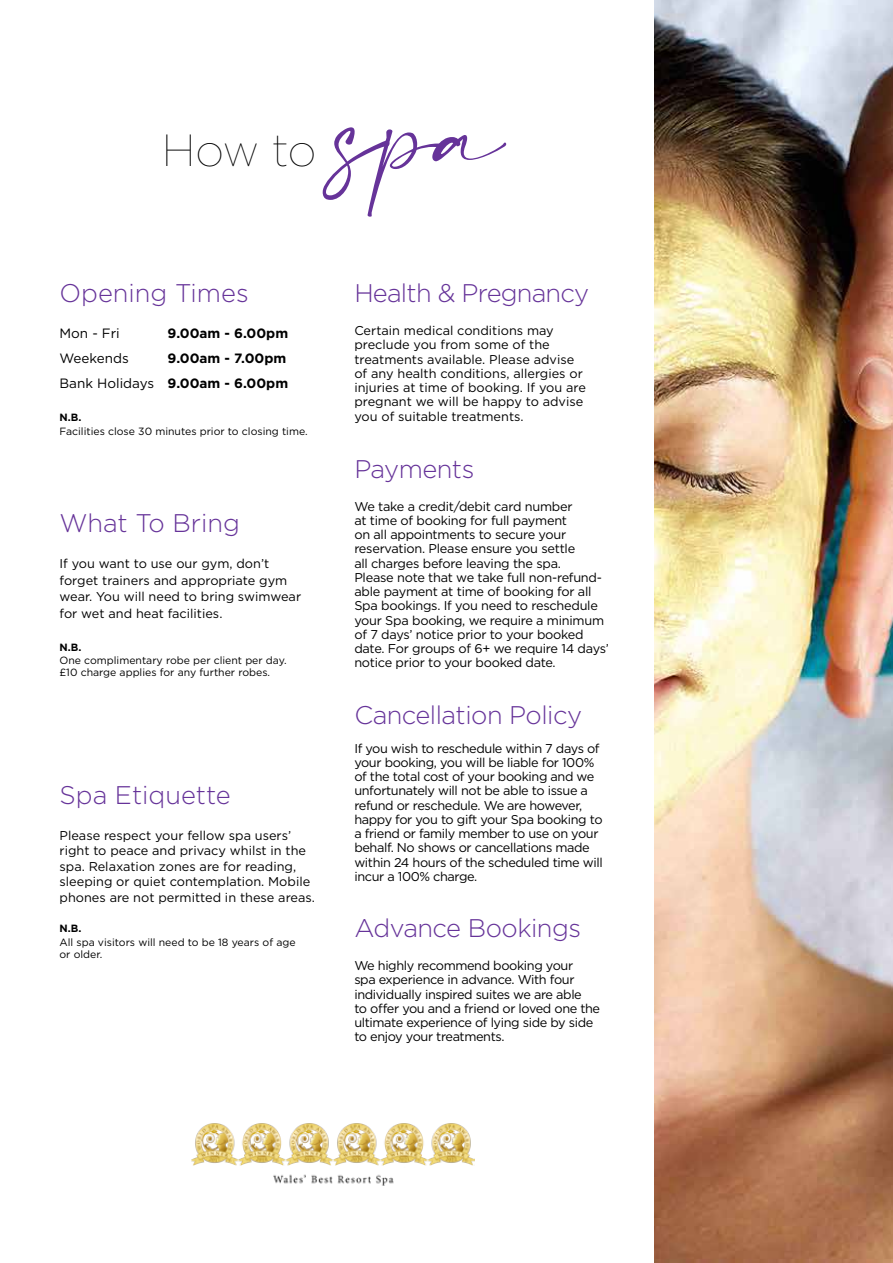
<style>
.page{position:relative;width:893px;height:1263px;background:#fff}
.page>*{position:absolute;margin:0;border:0;box-sizing:border-box;transform-origin:0 0}
.t1{font:100 45px "Gotham";color:#000}
.t2{font:300 25.5px "Gotham";letter-spacing:-.02em;color:#639}
.t3{font:300 25.5px "Gotham";color:#639}
.t4{font:700 13.5px/25.5px "Gotham";color:#000;text-align:right}
.t5{font:13.5px "Gotham";color:#000}
.t6{font:12.75px/14.2px "Gotham";letter-spacing:-.02em;color:#000}
.t7{font:12.75px/14.2px "Gotham";color:#000}
.t8{font:10.5px/12px "Gotham";color:#000}
.t9{font:700 10.5px "Gotham";color:#000}
.s1{font-family:"Amalfi Coast";font-weight:400;font-size:82.5px;color:#639}
.s2{font-weight:400}
</style>
<div class="page">
<img style="left:655px;top:0;width:238px;height:1263px">
<img style="left:192px;top:1123px;width:282px;height:63px">
<h1 class="t1" style="left:162px;top:122px;width:344px">How to <span class="s1">spa</span></h1>
<h2 class="t3" style="left:60px;top:277px;width:191px">Opening Times</h2>
<p class="t5" style="left:60px;top:325px;width:62px">Mon - Fri</p>
<p class="t4" style="left:168px;top:320px;width:122px">9.00am - 6.00pm</p>
<p class="t5" style="left:60px;top:349px;width:71px">Weekends</p>
<p class="t4" style="left:60px;top:345px;width:230px">9.00am - 7.00pm<br><span class="s2">Bank Holidays</span> 9.00am - 6.00pm</p>
<p class="t9" style="left:60px;top:411px;width:23px">N.B.</p>
<p class="t8" style="left:60px;top:425px;width:250px">Facilities close 30 minutes prior to closing time.</p>
<h2 class="t3" style="left:60px;top:507px;width:182px">What To Bring</h2>
<p class="t7" style="left:60px;top:555px;width:243px;line-height:16.5px">If you want to use our gym, don’t forget trainers and appropriate gym wear. You will need to bring swimwear for wet and heat facilities.</p>
<p class="t9" style="left:60px;top:640px;width:23px">N.B.</p>
<p class="t8" style="left:60px;top:654px;width:229px">One complimentary robe per client per day. £10 charge applies for any further robes.</p>
<h2 class="t3" style="left:60px;top:779px;width:173px">Spa Etiquette</h2>
<p class="t7" style="left:60px;top:827px;width:257px;line-height:15.6px">Please respect your fellow spa users’ right to peace and privacy whilst in the spa. Relaxation zones are for reading, sleeping or quiet contemplation. Mobile phones are not permitted in these areas.</p>
<p class="t9" style="left:60px;top:921px;width:23px">N.B.</p>
<p class="t8" style="left:60px;top:936px;width:238px">All spa visitors will need to be 18 years of age or older.</p>
<h2 class="t2" style="left:354px;top:277px;width:236px">Health &amp; Pregnancy</h2>
<p class="t7" style="left:354px;top:323px;width:233px">Certain medical conditions may preclude you from some of the treatments available. Please advise of any health conditions, allergies or injuries at time of booking. If you are pregnant we will be happy to advise you of suitable treatments.</p>
<h2 class="t2" style="left:354px;top:452px;width:121px">Payments</h2>
<p class="t6" style="left:354px;top:499px;width:256px">We take a credit/debit card number<br>at time of booking for full payment<br>on all appointments to secure your reservation. Please ensure you settle<br>all charges before leaving the spa.<br>Please note that we take full non-refund&shy;able payment at time of booking for all Spa bookings. If you need to reschedule your Spa booking, we require a minimum of 7 days’ notice prior to your booked date. For groups of 6+ we require 14 days’ notice prior to your booked date.</p>
<h2 class="t2" style="left:354px;top:699px;width:229px">Cancellation Policy</h2>
<p class="t6" style="left:354px;top:741px;width:250px">If you wish to reschedule within 7 days of your booking, you will be liable for 100% of the total cost of your booking and we unfortunately will not be able to issue a refund or reschedule. We are however, happy for you to gift your Spa booking to a friend or family member to use on your behalf. No shows or cancellations made within 24 hours of the scheduled time will incur a 100% charge.</p>
<h2 class="t2" style="left:354px;top:912px;width:228px">Advance Bookings</h2>
<p class="t6" style="left:354px;top:958px;width:247px">We highly recommend booking your<br>spa experience in advance. With four individually inspired suites we are able<br>to offer you and a friend or loved one the ultimate experience of lying side by side to enjoy your treatments.</p>
</div>
